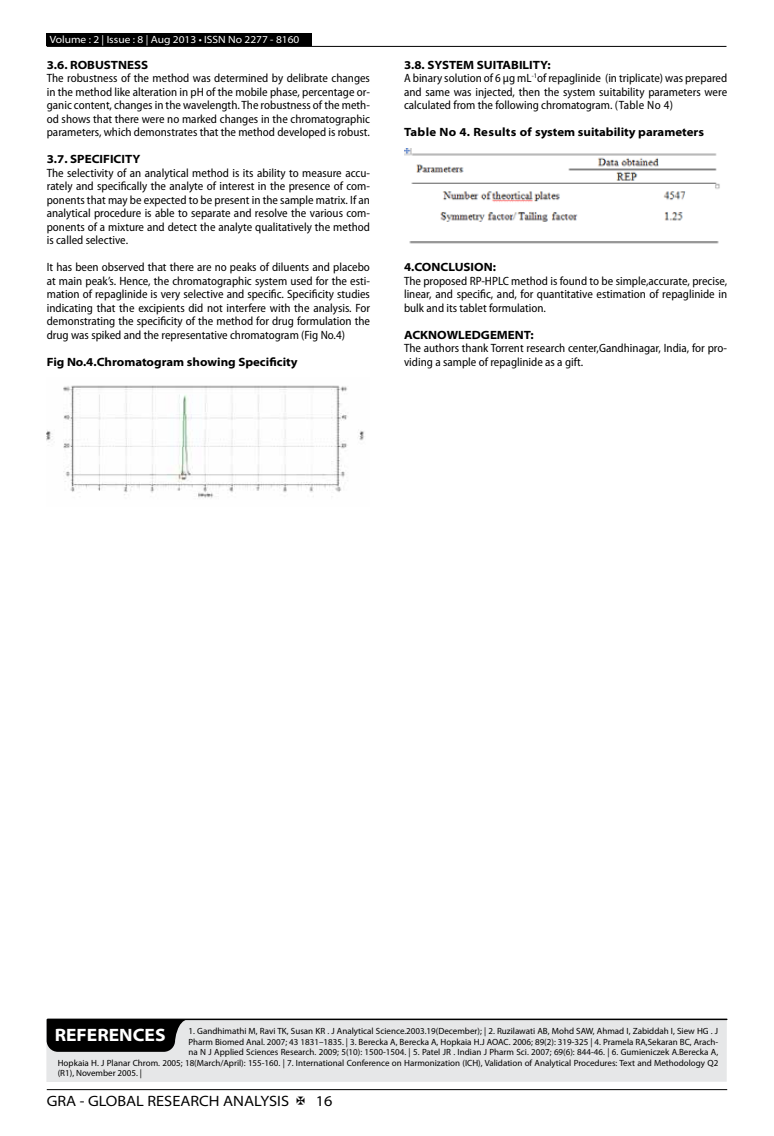
<style>
.page{position:relative;width:774px;height:1136px;background:#fff}
.page>*{position:absolute;margin:0;border:0;box-sizing:border-box;transform-origin:0 0}
.t1{font:700 semi-expanded 18px "Myriad Pro";color:#fff}
.t2{font:semi-expanded 15px "Myriad Pro";color:#000}
.t3{font:semi-condensed 12px/13.5px "Myriad Pro";color:#000;text-align:justify}
.t4{font:700 semi-expanded 12px "Myriad Pro";color:#000}
.t5{font:semi-expanded 10.5px "Myriad Pro";color:#fff}
.t6{font:9px "Myriad Pro";color:#000}
.s1{font-weight:700;font-stretch:semi-expanded}
</style>
<div class="page">
<hr style="left:47px;top:1089px;width:680px;height:1px;background:#000">
<div style="left:47px;top:33px;width:265px;height:13px;background:#000"></div>
<hr style="left:47px;top:46px;width:679px;height:1px;background:#000">
<div style="left:46px;top:1019px;width:681px;height:62px;background:#e6e7e8"></div>
<hr style="left:48px;top:1018px;width:679px;height:1px;background:#000">
<svg style="left:47px;top:1019px;width:141px;height:32px;background:#131313"></svg>
<img style="left:47px;top:385px;width:317px;height:113px">
<img style="left:404px;top:148px;width:316px;height:96px">
<p class="t5" style="left:50px;top:34px;width:251px">Volume : 2 | Issue : 8 | Aug 2013 • ISSN No 2277 - 8160</p>
<p class="t4" style="left:47px;top:58px;width:103px">3.6. ROBUSTNESS</p>
<p class="t3" style="left:47px;top:72px;width:325px">The robustness of the method was determined by delibrate changes in the method like alteration in pH of the mobile phase, percentage or&shy;ganic content, changes in the wavelength. The robustness of the meth&shy;od shows that there were no marked changes in the chromatographic parameters, which demonstrates that the method developed is robust.</p>
<p class="t4" style="left:47px;top:152px;width:95px">3.7. SPECIFICITY</p>
<p class="t3" style="left:47px;top:166px;width:325px">The selectivity of an analytical method is its ability to measure accu&shy;rately and specifically the analyte of interest in the presence of com&shy;ponents that may be expected to be present in the sample matrix. If an analytical procedure is able to separate and resolve the various com&shy;ponents of a mixture and detect the analyte qualitatively the method is called selective.</p>
<p class="t3" style="left:47px;top:261px;width:325px">It has been observed that there are no peaks of diluents and placebo at main peak’s. Hence, the chromatographic system used for the esti&shy;mation of repaglinide is very selective and specific. Specificity studies indicating that the excipients did not interfere with the analysis. For demonstrating the specificity of the method for drug formulation the drug was spiked and the representative chromatogram (Fig No.4)</p>
<p class="t4" style="left:47px;top:355px;width:252px">Fig No.4.Chromatogram showing Specificity</p>
<p class="t3" style="left:404px;top:58px;width:325px;text-align:left"><span class="s1">3.8. SYSTEM SUITABILITY:<br></span>A binary solution of 6 µg mL<sup>-1</sup>of repaglinide (in triplicate) was prepared and same was injected, then the system suitability parameters were calculated from the following chromatogram. (Table No 4)</p>
<p class="t4" style="left:404px;top:125px;width:302px">Table No 4. Results of system suitability parameters</p>
<p class="t4" style="left:404px;top:260px;width:93px">4.CONCLUSION:</p>
<p class="t3" style="left:404px;top:274px;width:325px">The proposed RP-HPLC method is found to be simple,accurate, precise, linear, and specific, and, for quantitative estimation of repaglinide in bulk and its tablet formulation.</p>
<p class="t4" style="left:404px;top:328px;width:131px">ACKNOWLEDGEMENT:</p>
<p class="t3" style="left:404px;top:342px;width:325px">The authors thank Torrent research center,Gandhinagar, India, for pro&shy;viding a sample of repaglinide as a gift.</p>
<h1 class="t1" style="left:55px;top:1024px;width:112px">REFERENCES</h1>
<p class="t6" style="left:188px;top:1025px;width:531px">1. Gandhimathi M, Ravi TK, Susan KR . J Analytical Science.2003.19(December); | 2. Ruzilawati AB, Mohd SAW, Ahmad I, Zabiddah I, Siew HG . J</p>
<p class="t6" style="left:188px;top:1036px;width:531px">Pharm Biomed Anal. 2007; 43 1831–1835. | 3. Berecka A, Berecka A, Hopkaia H.J AOAC. 2006; 89(2): 319-325 | 4. Pramela RA,Sekaran BC, Arach-</p>
<p class="t6" style="left:188px;top:1047px;width:531px">na N J Applied Sciences Research. 2009; 5(10): 1500-1504. | 5. Patel JR . Indian J Pharm Sci. 2007; 69(6): 844-46. | 6. Gumieniczek A.Berecka A,</p>
<p class="t6" style="left:58px;top:1057px;width:662px">Hopkaia H. J Planar Chrom. 2005; 18(March/April): 155-160. | 7. International Conference on Harmonization (ICH), Validation of Analytical Procedures: Text and Methodology Q2</p>
<p class="t6" style="left:58px;top:1068px;width:86px">(R1), November 2005. |</p>
<p class="t2" style="left:47px;top:1092px;width:244px">GRA - GLOBAL RESEARCH ANALYSIS</p>
<p class="t2" style="left:316px;top:1092px;width:18px">16</p>
</div>
